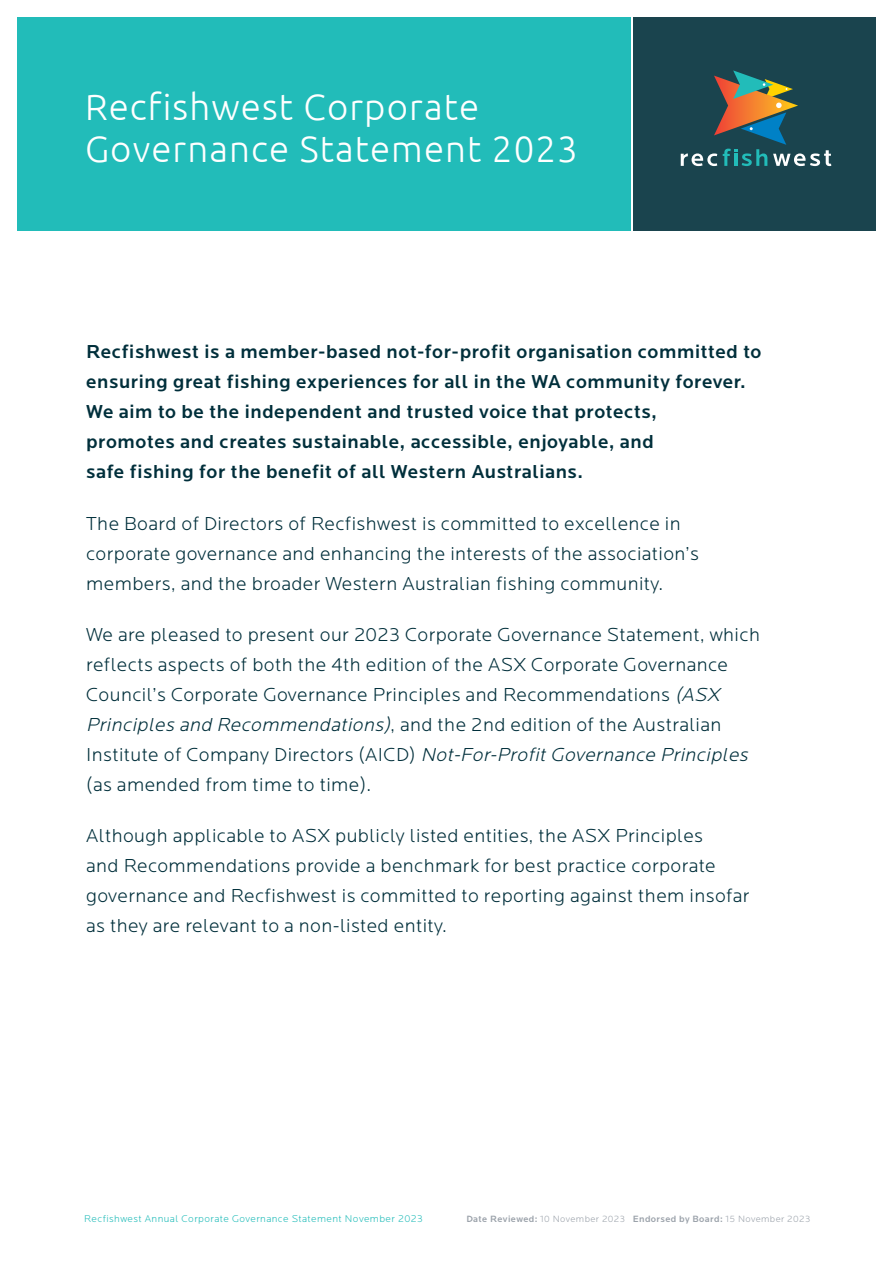
<style>
.page{position:relative;width:893px;height:1263px;background:#fff}
.page>*{position:absolute;margin:0;border:0;box-sizing:border-box;transform-origin:0 0}
.t1{font:300 36.6px/42.2px "Ubuntu";letter-spacing:.03em;color:#fff}
.t2{font:300 19.5px/30px "Locator";letter-spacing:.02em;color:#002f3b}
.t3{font:500 19.5px/30px "Locator";letter-spacing:.03em;color:#002f3b}
.t4{font:300 10.2px "Locator";letter-spacing:.04em;color:#22bcb9}
.t5{font:500 9.45px "Locator";letter-spacing:.04em;color:#9ba2aa}
.s1{font-style:italic}
.s2{font-weight:300}
</style>
<div class="page">
<div style="left:17px;top:17px;width:613px;height:213px;background:#22bcb9"></div>
<div style="left:633px;top:17px;width:243px;height:213px;background:#1a444e"></div>
<svg style="left:681px;top:70px;width:150px;height:96px"></svg>
<h1 class="t1" style="left:85px;top:85px;width:494px">Recfishwest Corporate<br>Governance Statement 2023</h1>
<p class="t3" style="left:86px;top:337px;width:677px">Recfishwest is a member-based not-for-profit organisation committed to ensuring great fishing experiences for all in the WA community forever.<br>We aim to be the independent and trusted voice that protects,<br>promotes and creates sustainable, accessible, enjoyable, and<br>safe fishing for the benefit of all Western Australians.</p>
<p class="t2" style="left:86px;top:509px;width:614px">The Board of Directors of Recfishwest is committed to excellence in corporate governance and enhancing the interests of the association’s members, and the broader Western Australian fishing community.</p>
<p class="t2" style="left:86px;top:620px;width:675px">We are pleased to present our 2023 Corporate Governance Statement, which reflects aspects of both the 4th edition of the ASX Corporate Governance Council’s Corporate Governance Principles and Recommendations <span class="s1">(ASX Principles and Recommendations)</span>, a n d t h e 2 n d e d i t i o n o f t h e A u s t ra l i a n<br>I n st i t u te o f C o m p a ny D i re c t o rs (A I C D) <span class="s1">Not-For-ProfitGovernance Principles </span>(as amended from time to time).</p>
<p class="t2" style="left:86px;top:821px;width:665px">Although applicable to ASX publicly listed entities, the ASX Principles<br>and Recommendations provide a benchmark for best practice corporate governance and Recfishwest is committed to reporting against them insofar as they are relevant to a non-listed entity.</p>
<p class="t4" style="left:84px;top:1213px;width:340px">Recfishwest Annual Corporate Governance Statement November 2023</p>
<p class="t5" style="left:466px;top:1213px;width:345px">Date Reviewed: <span class="s2">10 November 2023</span> Endorsed by Board: <span class="s2">15 November 2023</span></p>
</div>
